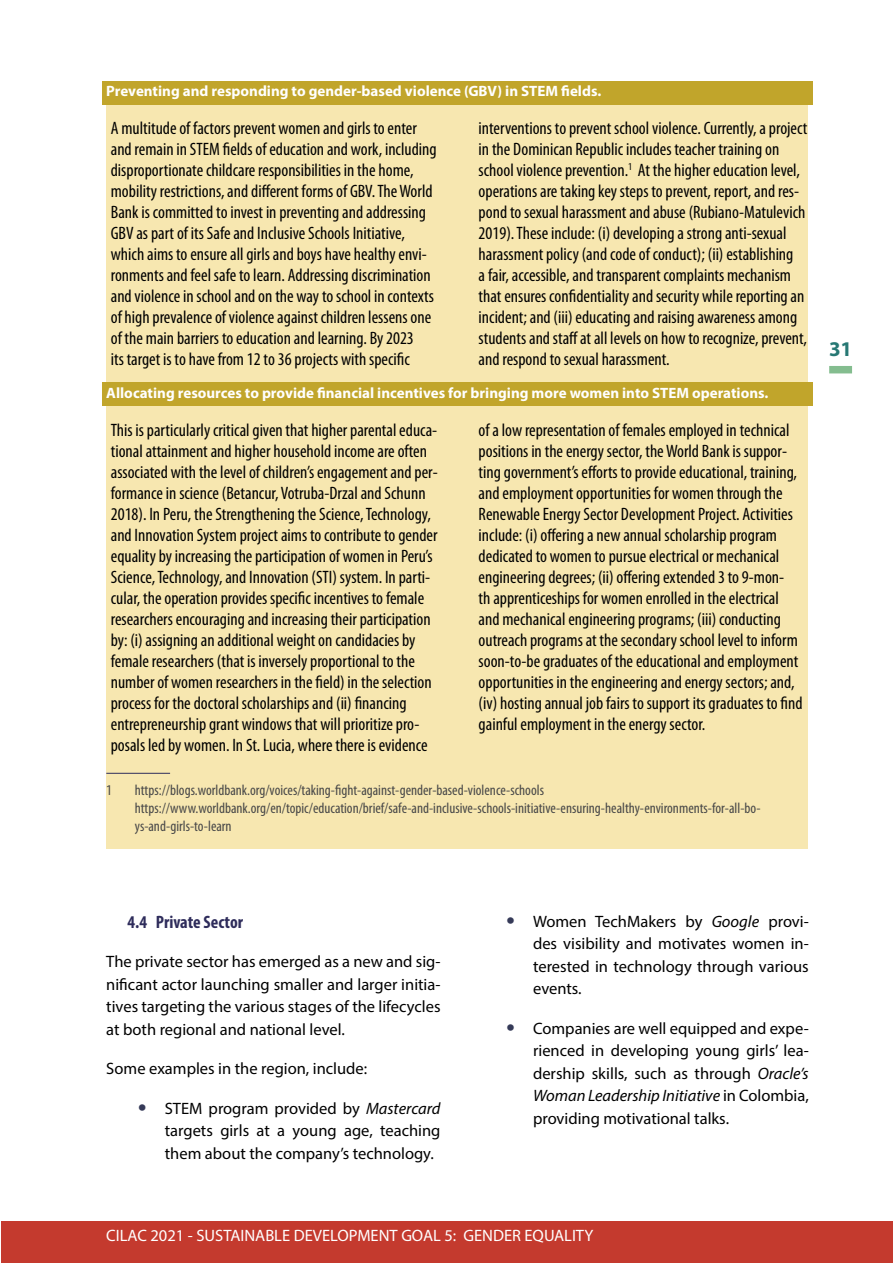
<style>
.page{position:relative;width:893px;height:1263px;background:#fff}
.page>*{position:absolute;margin:0;border:0;box-sizing:border-box;transform-origin:0 0}
.t1{font:700 21px "Myriad Pro";color:#277874}
.t2{font:condensed 18px/21px "Myriad Pro";color:#000}
.t3{font:700 condensed 18px "Myriad Pro";color:#2e2c5b}
.t4{font:16.5px/22.5px "Myriad Pro";color:#000;text-align:justify}
.t5{font:16.5px "Myriad Pro";color:#fff}
.t6{font:condensed 15px/18px "Myriad Pro";color:#484848}
.t7{font:700 15px "Myriad Pro";color:#fff}
.s1{font-family:"Trade Gothic";font-weight:700;font-size:18px;color:#353a58}
.s2{font-style:italic}
</style>
<div class="page">
<div style="left:1px;top:1221px;width:892px;height:42px;background:#c43a2e"></div>
<div style="left:829px;top:366px;width:23px;height:7px;background:#84bd8f"></div>
<div style="left:106px;top:85px;width:702px;height:764px;background:#f7e7b0"></div>
<div style="left:102px;top:81px;width:710px;height:23px;background:#c1a52b"></div>
<hr style="left:106px;top:773px;width:64px;height:1px;background:#2e2c5b">
<div style="left:102px;top:382px;width:710px;height:24px;background:#c1a52b"></div>
<p class="t7" style="left:106px;top:81px;width:496px">Preventing and responding to gender-based violence (GBV) in STEM fields.</p>
<p class="t2" style="left:111px;top:118px;width:327px">A multitude of factors prevent women and girls to enter and remain in STEM fields of education and work, including disproportionate childcare responsibilities in the home, mobility restrictions, and different forms of GBV. The World Bank is committed to invest in preventing and addressing GBV as part of its Safe and Inclusive Schools Initiative, which aims to ensure all girls and boys have healthy envi&shy;ronments and feel safe to learn. Addressing discrimination and violence in school and on the way to school in contexts of high prevalence of violence against children lessens one of the main barriers to education and learning. By 2023<br>its target is to have from 12 to 36 projects with specific</p>
<p class="t2" style="left:479px;top:118px;width:330px">interventions to prevent school violence. Currently, a project in the Dominican Republic includes teacher training on school violence prevention.<sup>1</sup> At the higher education level, operations are taking key steps to prevent, report, and res&shy;pond to sexual harassment and abuse (Rubiano-Matulevich 2019). These include: (i) developing a strong anti-sexual harassment policy (and code of conduct); (ii) establishing<br>a fair, accessible, and transparent complaints mechanism that ensures confidentiality and security while reporting an incident; and (iii) educating and raising awareness among students and staff at all levels on how to recognize, prevent, and respond to sexual harassment.</p>
<p class="t7" style="left:106px;top:383px;width:664px">Allocating resources to provide financial incentives for bringing more women into STEM operations.</p>
<p class="t2" style="left:111px;top:419px;width:328px">This is particularly critical given that higher parental educa&shy;tional attainment and higher household income are often associated with the level of children’s engagement and per&shy;formance in science (Betancur, Votruba-Drzal and Schunn 2018). In Peru, the Strengthening the Science, Technology, and Innovation System project aims to contribute to gender equality by increasing the participation of women in Peru’s Science, Technology, and Innovation (STI) system. In parti&shy;cular, the operation provides specific incentives to female researchers encouraging and increasing their participation by: (i) assigning an additional weight on candidacies by female researchers (that is inversely proportional to the number of women researchers in the field) in the selection process for the doctoral scholarships and (ii) financing entrepreneurship grant windows that will prioritize pro&shy;posals led by women. In St. Lucia, where there is evidence</p>
<p class="t2" style="left:479px;top:419px;width:325px">of a low representation of females employed in technical positions in the energy sector, the World Bank is suppor&shy;ting government’s efforts to provide educational, training, and employment opportunities for women through the Renewable Energy Sector Development Project. Activities include: (i) offering a new annual scholarship program dedicated to women to pursue electrical or mechanical engineering degrees; (ii) offering extended 3 to 9-mon-<br>th apprenticeships for women enrolled in the electrical and mechanical engineering programs; (iii) conducting outreach programs at the secondary school level to inform soon-to-be graduates of the educational and employment opportunities in the engineering and energy sectors; and, (iv) hosting annual job fairs to support its graduates to find gainful employment in the energy sector.</p>
<p class="t6" style="left:106px;top:781px;width:7px">1</p>
<p class="t6" style="left:135px;top:781px;width:627px">https://blogs.worldbank.org/voices/taking-fight-against-gender-based-violence-schools https://www.worldbank.org/en/topic/education/brief/safe-and-inclusive-schools-initiative-ensuring-healthy-environments-for-all-bo&shy;ys-and-girls-to-learn</p>
<p class="t1" style="left:829px;top:335px;width:24px">31</p>
<p class="t3" style="left:128px;top:911px;width:117px">4.4 Private Sector</p>
<p class="t4" style="left:106px;top:950px;width:336px">The private sector has emerged as a new and sig&shy;nificant actor launching smaller and larger initia&shy;tives targeting the various stages of the lifecycles at both regional and national level.</p>
<p class="t4" style="left:106px;top:1057px;width:262px">Some examples in the region, include:</p>
<p class="t4" style="left:165px;top:1097px;width:277px;text-indent:-27px"><span class="s1">•</span> STEM program provided by <span class="s2">Mastercard </span>targets girls at a young age, teaching them about the company’s technology.</p>
<p class="t4" style="left:533px;top:910px;width:277px;text-indent:-27px"><span class="s1">•</span> Women TechMakers by <span class="s2">Google</span> provi&shy;des visibility and motivates women in&shy;terested in technology through various events.</p>
<p class="t4" style="left:533px;top:1017px;width:277px;text-indent:-27px"><span class="s1">•</span> Companies are well equipped and expe&shy;rienced in developing young girls’ lea&shy;dership skills, such as through <span class="s2">Oracle’s Woman Leadership Initiative</span> in Colombia, providing motivational talks.</p>
<p class="t5" style="left:106px;top:1225px;width:489px">CILAC 2021 - SUSTAINABLE DEVELOPMENT GOAL 5: GENDER EQUALITY</p>
</div>
